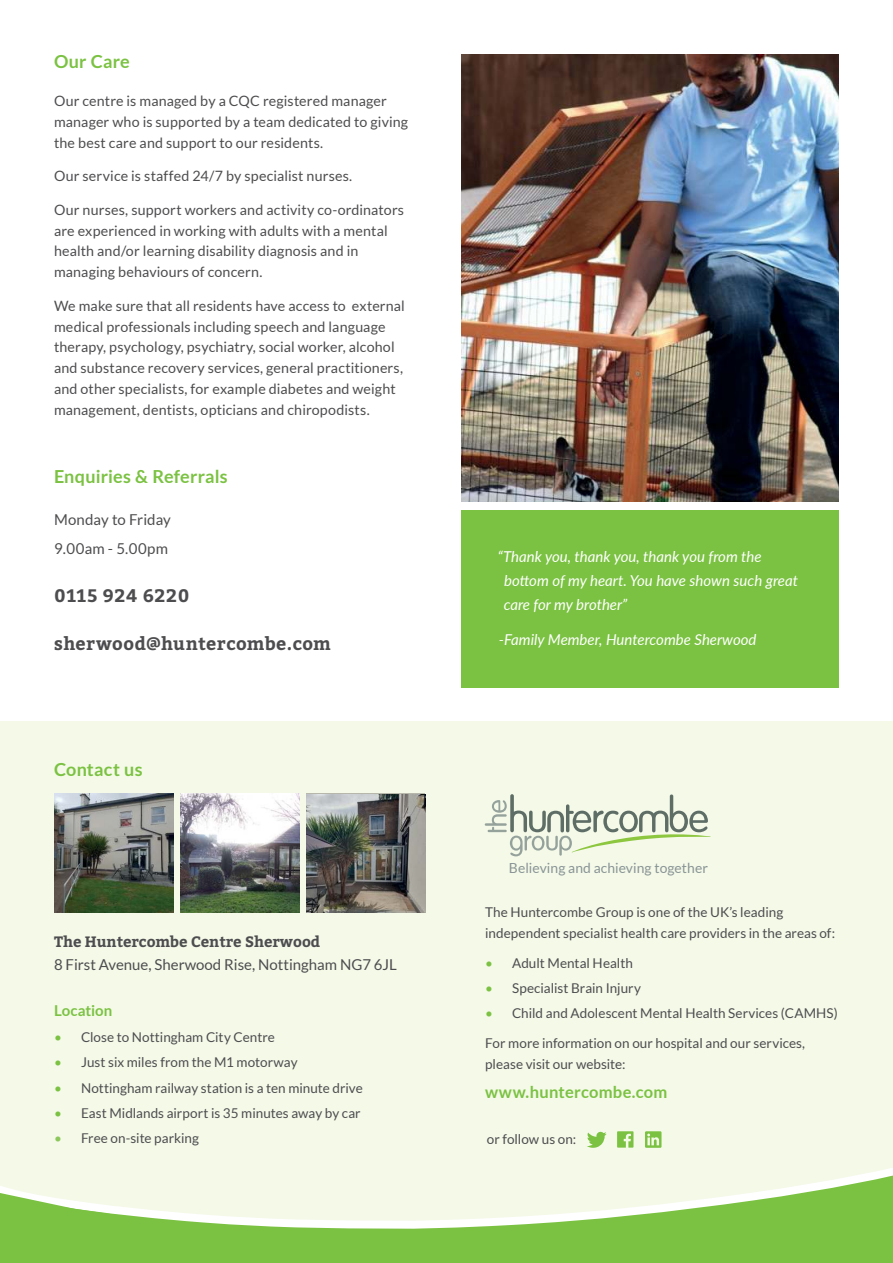
<style>
.page{position:relative;width:893px;height:1263px;background:#fff}
.page>*{position:absolute;margin:0;border:0;box-sizing:border-box;transform-origin:0 0}
.t1{font:700 18px "Lato";letter-spacing:.01em;color:#7bc242}
.t2{font:700 18px "Bitter";letter-spacing:.03em;color:#4d4d4f}
.t3{font:700 16.5px "Lato";letter-spacing:.02em;color:#7bc242}
.t4{font:italic 15px/24px "Lato";color:#fff}
.t5{font:15px/29px "Lato";color:#4d4d4f}
.t6{font:700 15px "Bitter";color:#4d4d4f}
.t7{font:700 15px "Lato";color:#7bc242}
.t8{font:14.25px/20.9px "Lato";letter-spacing:.01em;color:#4d4d4f}
.t9{font:13.95px "Lato";letter-spacing:.005em;color:#899495}
.t10{font:13.5px/21px "Lato";color:#4d4d4f}
.s1{color:#7bc242}
.s2{color:#8bc75a}
</style>
<div class="page">
<div style="left:0;top:721px;width:893px;height:529px;background:#f4f9e8"></div>
<img style="left:306px;top:795px;width:119px;height:117px">
<img style="left:180px;top:793px;width:119px;height:119px">
<img style="left:54px;top:793px;width:119px;height:119px">
<svg style="left:485px;top:794px;width:226px;height:62px"></svg>
<img style="left:462px;top:54px;width:377px;height:448px">
<div style="left:0;top:1243px;width:893px;height:20px;background:#7bc242"></div>
<svg style="left:0;top:1168px;width:893px;height:75px"></svg>
<svg style="left:587px;top:1132px;width:20px;height:16px"></svg>
<svg style="left:617px;top:1131px;width:16px;height:16px"></svg>
<svg style="left:645px;top:1131px;width:16px;height:17px"></svg>
<div style="left:462px;top:511px;width:377px;height:177px;background:#7bc242"></div>
<p class="t1" style="left:54px;top:55px;width:77px">Our Care</p>
<p class="t8" style="left:54px;top:92px;width:356px">Our centre is managed by a CQC registered manager manager who is supported by a team dedicated to giving the best care and support to our residents.</p>
<p class="t8" style="left:54px;top:166px;width:300px">Our service is staffed 24/7 by specialist nurses.</p>
<p class="t8" style="left:54px;top:199px;width:352px">Our nurses, support workers and activity co-ordinators are experienced in working with adults with a mental health and/or learning disability diagnosis and in managing behaviours of concern.</p>
<p class="t8" style="left:54px;top:295px;width:352px">We make sure that all residents have access to external medical professionals including speech and language therapy, psychology, psychiatry, social worker, alcohol and substance recovery services, general practitioners, and other specialists, for example diabetes and weight management, dentists, opticians and chiropodists.</p>
<p class="t1" style="left:54px;top:470px;width:175px">Enquiries &amp; Referrals</p>
<p class="t5" style="left:54px;top:506px;width:118px">Monday to Friday<br>9.00am - 5.00pm</p>
<p class="t2" style="left:54px;top:587px;width:137px">0115 924 6220</p>
<p class="t2" style="left:54px;top:635px;width:278px">sherwood@huntercombe.com</p>
<p class="t1" style="left:54px;top:762px;width:90px">Contact us</p>
<p class="t6" style="left:54px;top:935px;width:268px">The Huntercombe Centre Sherwood</p>
<p class="t5" style="left:54px;top:950px;width:344px">8 First Avenue, Sherwood Rise, Nottingham NG7 6JL</p>
<p class="t7" style="left:54px;top:1004px;width:60px">Location</p>
<p class="t10" style="left:54px;top:1027px;width:222px"><span class="s1">•</span> Close to Nottingham City Centre</p>
<p class="t10" style="left:54px;top:1052px;width:245px"><span class="s1">•</span> Just six miles from the M1 motorway</p>
<p class="t10" style="left:54px;top:1078px;width:310px"><span class="s1">•</span> Nottingham railway station is a ten minute drive</p>
<p class="t10" style="left:54px;top:1103px;width:308px"><span class="s1">•</span> East Midlands airport is 35 minutes away by car</p>
<p class="t10" style="left:54px;top:1127px;width:147px"><span class="s2">•</span> Free on-site parking</p>
<p class="t4" style="left:504px;top:546px;width:296px;text-indent:-6px">“Thank you, thank you, thank you from the bottom of my heart. You have shown such great care for my brother”</p>
<p class="t4" style="left:499px;top:627px;width:259px">-Family Member, Huntercombe Sherwood</p>
<p class="t9" style="left:509px;top:862px;width:201px">Believing and achieving together</p>
<p class="t10" style="left:485px;top:902px;width:352px">The Huntercombe Group is one of the UK’s leading independent specialist health care providers in the areas of:</p>
<p class="t10" style="left:485px;top:953px;width:149px"><span class="s1">•</span> Adult Mental Health</p>
<p class="t10" style="left:485px;top:978px;width:157px"><span class="s1">•</span> Specialist Brain Injury</p>
<p class="t10" style="left:485px;top:999px;width:354px;line-height:29.5px"><span class="s1">•</span> Child and Adolescent Mental Health Services (CAMHS)<br>For more information on our hospital and our services,</p>
<p class="t10" style="left:485px;top:1054px;width:142px">please visit our website:</p>
<p class="t3" style="left:485px;top:1086px;width:184px">www.huntercombe.com</p>
<p class="t10" style="left:487px;top:1130px;width:91px">or follow us on:</p>
</div>
